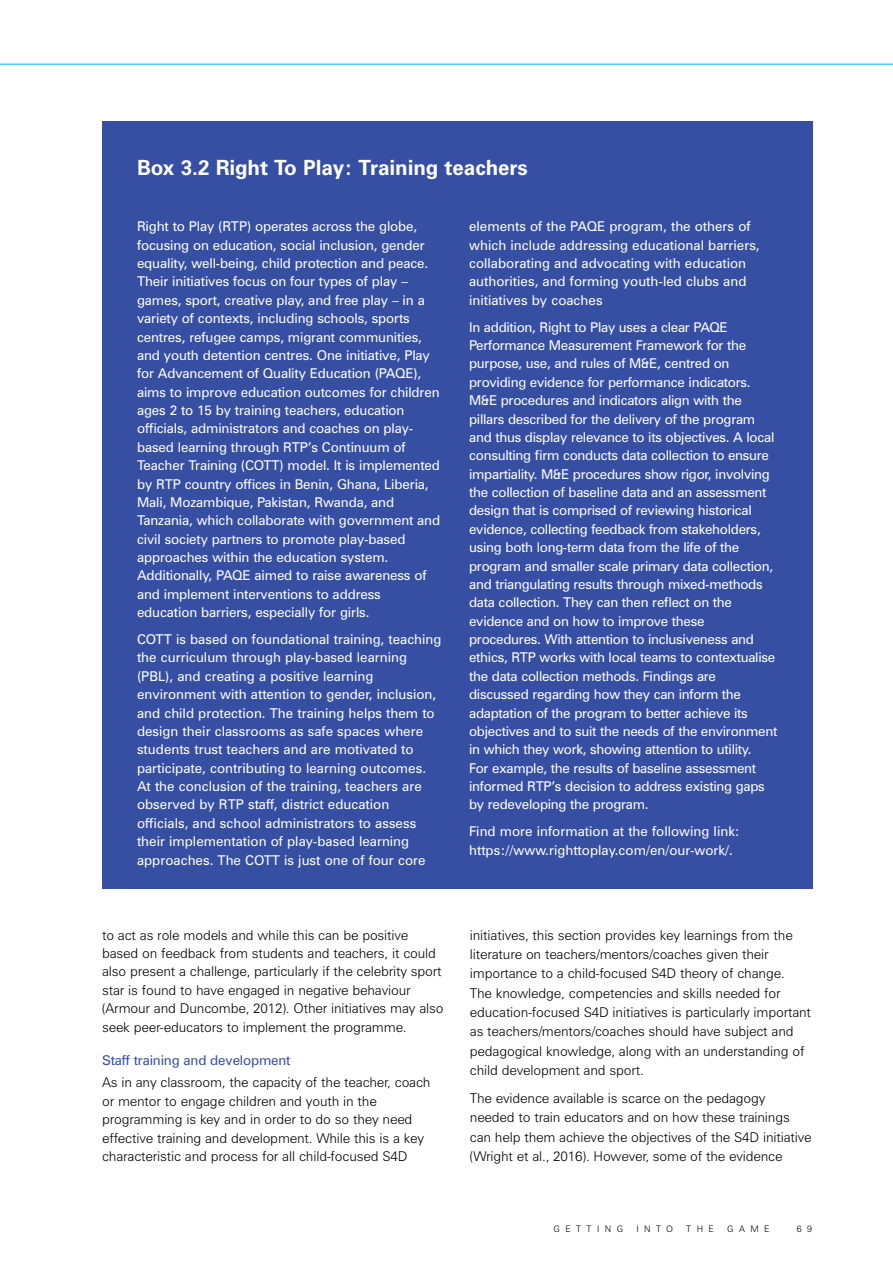
<style>
.page{position:relative;width:893px;height:1263px;background:#fff}
.page>*{position:absolute;margin:0;border:0;box-sizing:border-box;transform-origin:0 0}
.t1{font:700 21px "Zurich BT";letter-spacing:-.005em;color:#fff}
.t2{font:13.5px/18.3px "Zurich BT";letter-spacing:-.01em;color:#fff}
.t3{font:300 13.5px/19.4px "Zurich BT";letter-spacing:-.01em;color:#000}
.t4{font:13.5px "Zurich BT";letter-spacing:-.01em;color:#374fa2}
.t5{font:300 9px "Zurich BT";letter-spacing:.6em;color:#000}
</style>
<div class="page">
<hr style="left:0;top:64px;width:893px;height:1px;background:#00aeef">
<div style="left:102px;top:121px;width:710px;height:768px;background:#374fa2"></div>
<h1 class="t1" style="left:137px;top:154px;width:392px">Box 3.2 Right To Play: Training teachers</h1>
<p class="t2" style="left:137px;top:217px;width:305px">Right to Play (RTP) operates across the globe, focusing on education, social inclusion, gender equality, well-being, child protection and peace.<br>Their initiatives focus on four types of play – games, sport, creative play, and free play – in a variety of contexts, including schools, sports centres, refugee camps, migrant communities, and youth detention centres. One initiative, Play for Advancement of Quality Education (PAQE), aims to improve education outcomes for children ages 2 to 15 by training teachers, education officials, administrators and coaches on play&shy;based learning through RTP’s Continuum of Teacher Training (COTT) model. It is implemented by RTP country offices in Benin, Ghana, Liberia, Mali, Mozambique, Pakistan, Rwanda, and Tanzania, which collaborate with government and civil society partners to promote play-based approaches within the education system.<br>Additionally, PAQE aimed to raise awareness of and implement interventions to address education barriers, especially for girls.</p>
<p class="t2" style="left:137px;top:630px;width:306px">COTT is based on foundational training, teaching the curriculum through play-based learning (PBL), and creating a positive learning environment with attention to gender, inclusion, and child protection. The training helps them to design their classrooms as safe spaces where students trust teachers and are motivated to participate, contributing to learning outcomes.<br>At the conclusion of the training, teachers are observed by RTP staff, district education officials, and school administrators to assess their implementation of play-based learning approaches. The COTT is just one of four core</p>
<p class="t3" style="left:102px;top:926px;width:343px;line-height:18.3px">to act as role models and while this can be positive based on feedback from students and teachers, it could also present a challenge, particularly if the celebrity sport star is found to have engaged in negative behaviour (Armour and Duncombe, 2012). Other initiatives may also seek peer-educators to implement the programme.</p>
<p class="t4" style="left:102px;top:1052px;width:190px">Staff training and development</p>
<p class="t3" style="left:102px;top:1073px;width:330px;line-height:18.3px">As in any classroom, the capacity of the teacher, coach or mentor to engage children and youth in the programming is key and in order to do so they need effective training and development. While this is a key characteristic and process for all child-focused S4D</p>
<p class="t2" style="left:469px;top:217px;width:292px">elements of the PAQE program, the others of which include addressing educational barriers, collaborating and advocating with education authorities, and forming youth-led clubs and initiatives by coaches</p>
<p class="t2" style="left:469px;top:318px;width:310px">In addition, Right to Play uses a clear PAQE Performance Measurement Framework for the purpose, use, and rules of M&amp;E, centred on providing evidence for performance indicators.<br>M&amp;E procedures and indicators align with the pillars described for the delivery of the program and thus display relevance to its objectives. A local consulting firm conducts data collection to ensure impartiality. M&amp;E procedures show rigor, involving the collection of baseline data and an assessment design that is comprised of reviewing historical evidence, collecting feedback from stakeholders, using both long-term data from the life of the program and smaller scale primary data collection, and triangulating results through mixed-methods data collection. They can then reflect on the evidence and on how to improve these procedures. With attention to inclusiveness and ethics, RTP works with local teams to contextualise the data collection methods. Findings are discussed regarding how they can inform the adaptation of the program to better achieve its objectives and to suit the needs of the environment in which they work, showing attention to utility.<br>For example, the results of baseline assessment informed RTP’s decision to address existing gaps by redeveloping the program.</p>
<p class="t2" style="left:469px;top:822px;width:272px">Find more information at the following link: https://www.righttoplay.com/en/our-work/.</p>
<p class="t3" style="left:470px;top:925px;width:343px">initiatives, this section provides key learnings from the literature on teachers/mentors/coaches given their importance to a child-focused S4D theory of change.<br>The knowledge, competencies and skills needed for education-focused S4D initiatives is particularly important as teachers/mentors/coaches should have subject and pedagogical knowledge, along with an understanding of child development and sport.</p>
<p class="t3" style="left:470px;top:1088px;width:343px">The evidence available is scarce on the pedagogy needed to train educators and on how these trainings can help them achieve the objectives of the S4D initiative (Wright et al., 2016). However, some of the evidence</p>
<p class="t5" style="left:554px;top:1223px;width:71px">GETTING</p>
<p class="t5" style="left:636px;top:1223px;width:38px">INTO</p>
<p class="t5" style="left:686px;top:1223px;width:29px">THE</p>
<p class="t5" style="left:727px;top:1223px;width:44px">GAME</p>
<p class="t5" style="left:797px;top:1223px;width:17px">6 9</p>
</div>
